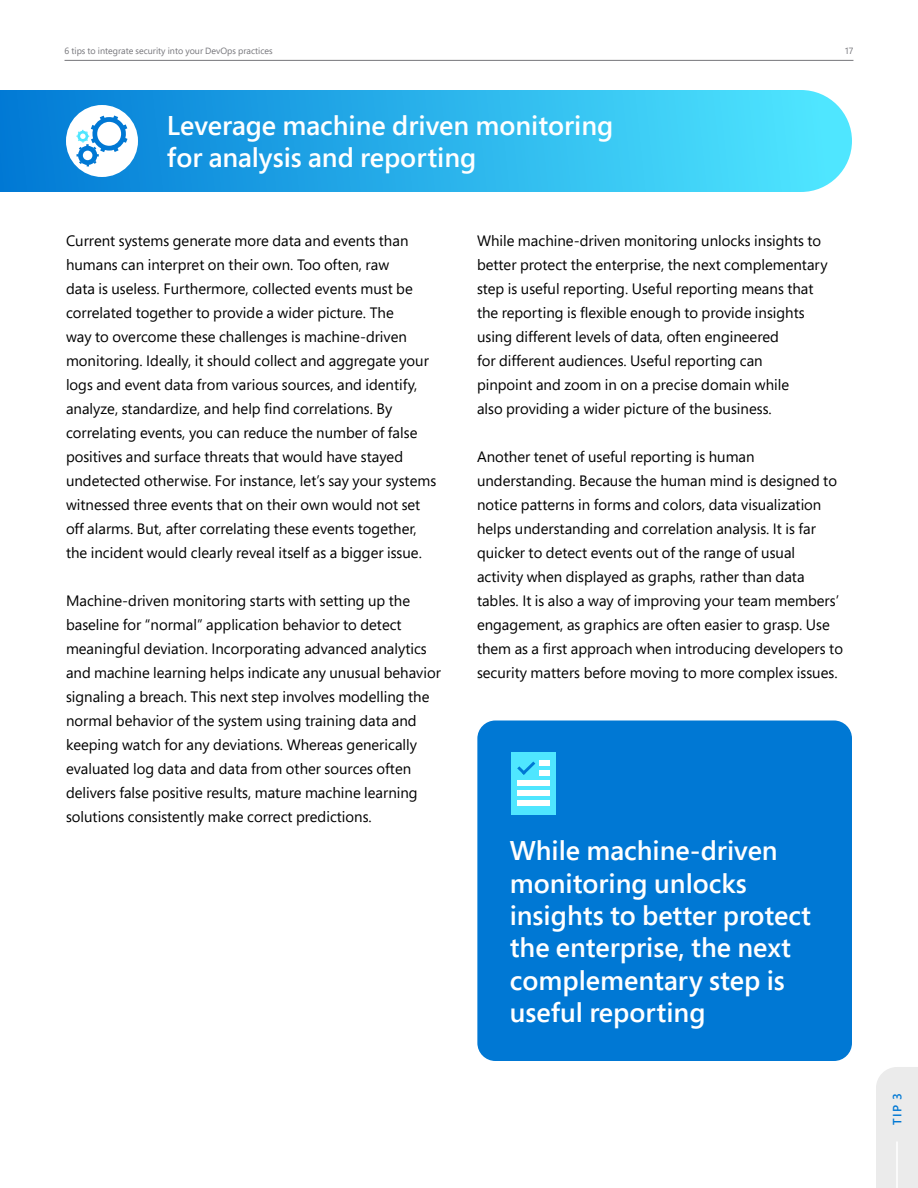
<style>
.page{position:relative;width:918px;height:1188px;background:#fff}
.page>*{position:absolute;margin:0;border:0;box-sizing:border-box;transform-origin:0 0}
.t1{font:600 27px/32.4px "Segoe Pro";color:#fff}
.t2{font:15px/24px "Segoe Pro";color:#000}
.t3{font:600 12px "Segoe Pro";color:#0078d4}
.t4{font:9px "Segoe Pro";color:#75757a}
</style>
<div class="page">
<hr style="left:65px;top:60px;width:788px;height:1px;background:#75757a">
<div style="left:0;top:90px;width:801px;height:102px;background:linear-gradient(to right,#0179d4,#4de2fe)"></div>
<div style="left:750px;top:90px;width:102px;height:102px;background:#4de3fe;border-radius:51px"></div>
<div style="left:876px;top:1067px;width:42px;height:121px;background:#ebebeb"></div>
<hr style="left:896px;top:1142px;width:2px;height:46px;background:#fff">
<div style="left:66px;top:105px;width:72px;height:72px;background:#fff;border-radius:50%"></div>
<svg style="left:77px;top:116px;width:51px;height:50px"></svg>
<div style="left:477px;top:720px;width:375px;height:341px;background:#0078d4;border-radius:18px"></div>
<div style="left:511px;top:752px;width:45px;height:63px;background:#4fe6ff"></div>
<div style="left:539px;top:760px;width:10px;height:6px;background:#fff"></div>
<div style="left:539px;top:770px;width:10px;height:6px;background:#fff"></div>
<div style="left:517px;top:780px;width:32px;height:6px;background:#fff"></div>
<div style="left:517px;top:790px;width:32px;height:6px;background:#fff"></div>
<div style="left:517px;top:800px;width:32px;height:6px;background:#fff"></div>
<svg style="left:517px;top:762px;width:18px;height:13px"></svg>
<p class="t4" style="left:65px;top:45px;width:210px">6 tips to integrate security into your DevOps practices</p>
<p class="t4" style="left:845px;top:45px;width:10px">17</p>
<h1 class="t1" style="left:167px;top:109px;width:448px">Leverage machine driven monitoring for analysis and reporting</h1>
<p class="t2" style="left:66px;top:228px;width:372px">Current systems generate more data and events than humans can interpret on their own. Too often, raw<br>data is useless. Furthermore, collected events must be correlated together to provide a wider picture. The<br>way to overcome these challenges is machine-driven monitoring. Ideally, it should collect and aggregate your logs and event data from various sources, and identify, analyze, standardize, and help find correlations. By correlating events, you can reduce the number of false positives and surface threats that would have stayed undetected otherwise. For instance, let’s say your systems witnessed three events that on their own would not set off alarms. But, after correlating these events together, the incident would clearly reveal itself as a bigger issue.</p>
<p class="t2" style="left:66px;top:588px;width:376px">Machine-driven monitoring starts with setting up the baseline for “normal” application behavior to detect meaningful deviation. Incorporating advanced analytics and machine learning helps indicate any unusual behavior signaling a breach. This next step involves modelling the normal behavior of the system using training data and keeping watch for any deviations. Whereas generically evaluated log data and data from other sources often delivers false positive results, mature machine learning solutions consistently make correct predictions.</p>
<p class="t2" style="left:477px;top:228px;width:352px">While machine-driven monitoring unlocks insights to better protect the enterprise, the next complementary step is useful reporting. Useful reporting means that the reporting is flexible enough to provide insights using different levels of data, often engineered<br>for different audiences. Useful reporting can<br>pinpoint and zoom in on a precise domain while<br>also providing a wider picture of the business.</p>
<p class="t2" style="left:477px;top:444px;width:368px">Another tenet of useful reporting is human understanding. Because the human mind is designed to notice patterns in forms and colors, data visualization helps understanding and correlation analysis. It is far quicker to detect events out of the range of usual activity when displayed as graphs, rather than data tables. It is also a way of improving your team members’ engagement, as graphics are often easier to grasp. Use them as a first approach when introducing developers to security matters before moving to more complex issues.</p>
<h1 class="t1" style="left:510px;top:834px;width:303px">While machine-driven monitoring unlocks insights to better protect the enterprise, the next complementary step is useful reporting</h1>
<p class="t3" style="left:889px;top:1125px;width:33px;rotate:-90deg">TIP 3</p>
</div>
